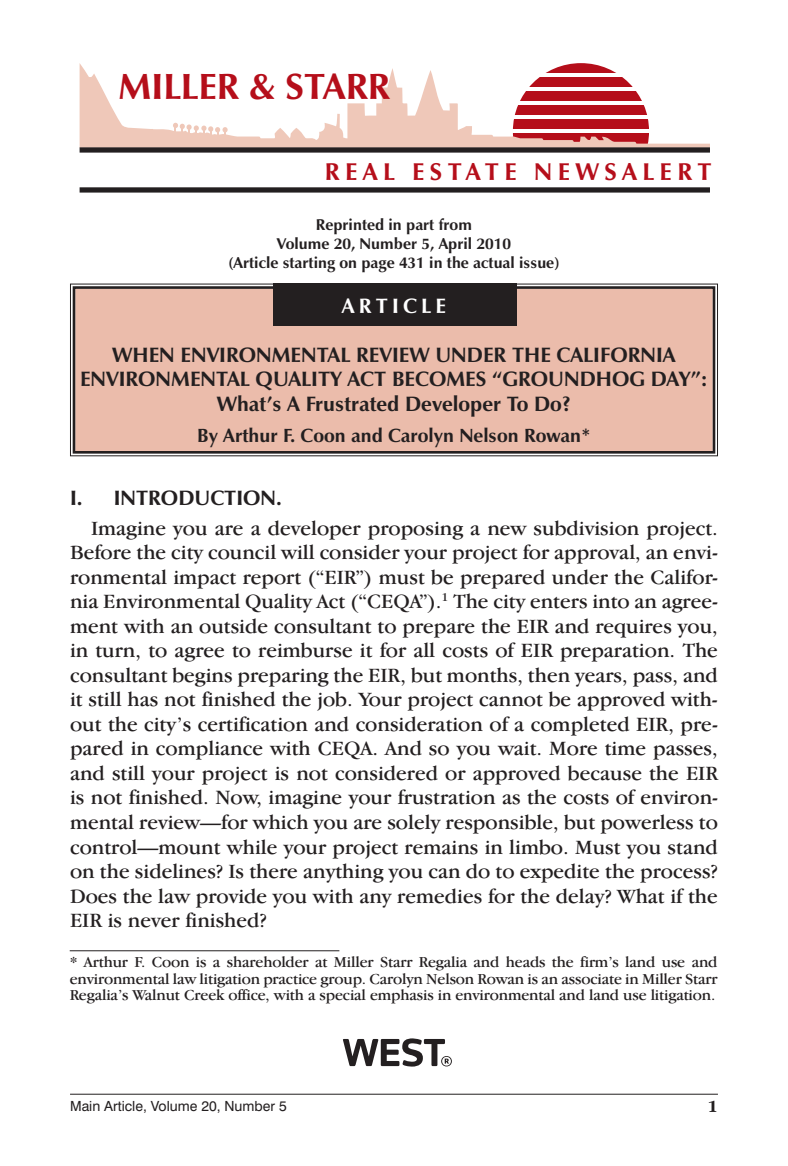
<style>
.page{position:relative;width:788px;height:1166px;background:#fff}
.page>*{position:absolute;margin:0;border:0;box-sizing:border-box;transform-origin:0 0}
.t1{font:700 36.75px "Zapf Humanist 601 BT";color:#b50e1a}
.t2{font:700 24.5px "Zapf Humanist 601 BT";letter-spacing:.22em;color:#b50e1a}
.t3{font:21px/24.5px "Garamond IT Cby BT";color:#231f20;text-align:justify}
.t4{font:700 21px/24.5px "Zapf Humanist 601 BT";color:#231f20;text-align:center}
.t5{font:700 21px "Zapf Humanist 601 BT";letter-spacing:.2em;color:#fff}
.t6{font:700 19.25px "Zapf Humanist 601 BT";color:#231f20}
.t7{font:700 17.5px "Garamond IT Cby BT";color:#231f20}
.t8{font:15.75px/16.8px "Garamond IT Cby BT";letter-spacing:-.01em;color:#231f20;text-align:justify}
.t9{font:700 15.75px/19.2px "Zapf Humanist 601 BT";color:#231f20;text-align:center}
.t10{font:14px "Swiss 721 BT";color:#231f20}
</style>
<div class="page">
<div style="left:70px;top:283px;width:648px;height:174px;background:#ebbcab"></div>
<div style="left:73px;top:286px;width:642px;height:167px;border:3px solid #231f20"></div>
<div style="left:273px;top:284px;width:244px;height:42px;background:#231f20"></div>
<hr style="left:70px;top:1093px;width:648px;height:1px;background:#231f20">
<svg style="left:343px;top:1038px;width:109px;height:28px"></svg>
<svg style="left:80px;top:63px;width:630px;height:84px"></svg>
<svg style="left:173px;top:123px;width:55px;height:13px"></svg>
<div style="left:80px;top:147px;width:630px;height:6px;background:#231f20"></div>
<div style="left:80px;top:187px;width:630px;height:5px;background:#231f20"></div>
<hr style="left:70px;top:950px;width:269px;height:1px;background:#231f20">
<h1 class="t1" style="left:118px;top:64px;width:273px">MILLER &amp; STARR</h1>
<p class="t2" style="left:325px;top:156px;width:388px">REAL ESTATE NEWSALERT</p>
<p class="t9" style="left:228px;top:214px;width:332px">Reprinted in part from<br>Volume 20, Number 5, April 2010<br>(Article starting on page 431 in the actual issue)</p>
<p class="t5" style="left:342px;top:292px;width:105px">ARTICLE</p>
<p class="t4" style="left:80px;top:342px;width:629px">WHEN ENVIRONMENTAL REVIEW UNDER THE CALIFORNIA<br>ENVIRONMENTAL QUALITY ACT BECOMES “GROUNDHOG DAY”:<br>What’s A Frustrated Developer To Do?</p>
<p class="t6" style="left:197px;top:424px;width:395px">By Arthur F. Coon and Carolyn Nelson Rowan*</p>
<p class="t4" style="left:70px;top:485px;width:213px">I. INTRODUCTION.</p>
<p class="t3" style="left:70px;top:515px;width:649px;text-indent:21px">Imagine you are a developer proposing a new subdivision project.<br>Before the city council will consider your project for approval, an envi&shy;ronmental impact report (“EIR”) must be prepared under the Califor&shy;nia Environmental Quality Act (“CEQA”).<sup>1</sup> The city enters into an agree&shy;ment with an outside consultant to prepare the EIR and requires you, in turn, to agree to reimburse it for all costs of EIR preparation. The consultant begins preparing the EIR, but months, then years, pass, and it still has not finished the job. Your project cannot be approved with&shy;out the city’s certification and consideration of a completed EIR, pre&shy;pared in compliance with CEQA. And so you wait. More time passes, and still your project is not considered or approved because the EIR is not finished. Now, imagine your frustration as the costs of environ&shy;mental review—for which you are solely responsible, but powerless to control—mount while your project remains in limbo. Must you stand on the sidelines? Is there anything you can do to expedite the process?<br>Does the law provide you with any remedies for the delay? What if the EIR is never finished?</p>
<p class="t8" style="left:70px;top:953px;width:649px">* Arthur F. Coon is a shareholder at Miller Starr Regalia and heads the firm’s land use and environmental law litigation practice group. Carolyn Nelson Rowan is an associate in Miller Starr Regalia’s Walnut Creek office, with a special emphasis in environmental and land use litigation.</p>
<p class="t10" style="left:70px;top:1097px;width:218px">Main Article, Volume 20, Number 5</p>
<p class="t7" style="left:707px;top:1096px;width:12px">1</p>
</div>
